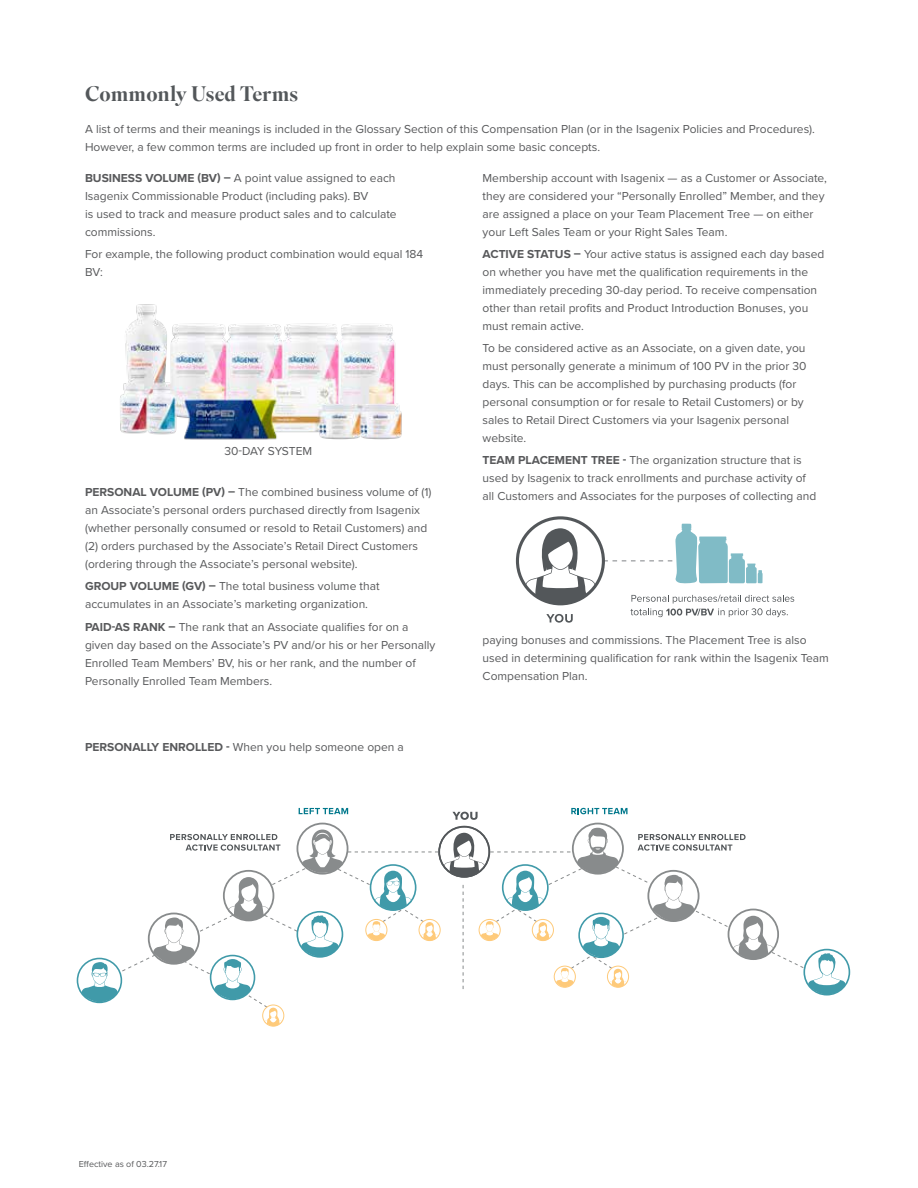
<style>
.page{position:relative;width:918px;height:1188px;background:#fff}
.page>*{position:absolute;margin:0;border:0;box-sizing:border-box;transform-origin:0 0}
.t1{font:500 21px "Superior Title";color:#53575a}
.t2{font:12px/18px "Proxima Nova";color:#58595b}
.t3{font:9px "Proxima Nova";color:#58595b}
.s1{font-weight:700}
</style>
<div class="page">
<img style="left:120px;top:304px;width:282px;height:136px">
<svg style="left:631px;top:595px;width:163px;height:22px"></svg>
<svg style="left:517px;top:518px;width:86px;height:86px"></svg>
<div style="left:516px;top:516px;width:89px;height:89px;border:3px solid #53575a;border-radius:50%"></div>
<svg style="left:525px;top:528px;width:71px;height:76px"></svg>
<svg style="left:603px;top:524px;width:160px;height:60px"></svg>
<svg style="left:546px;top:614px;width:27px;height:9px"></svg>
<svg style="left:452px;top:812px;width:26px;height:8px"></svg>
<svg style="left:299px;top:808px;width:49px;height:6px"></svg>
<svg style="left:571px;top:808px;width:57px;height:6px"></svg>
<div style="left:803px;top:949px;width:47px;height:47px;border:2px solid #409aa9;border-radius:50%"></div>
<svg style="left:438px;top:826px;width:52px;height:52px"></svg>
<div style="left:438px;top:826px;width:52px;height:52px;border:2px solid #53575a;border-radius:50%"></div>
<div style="left:419px;top:919px;width:22px;height:22px;border:1px solid #feca7a;border-radius:50%"></div>
<div style="left:262px;top:1005px;width:22px;height:22px;border:1px solid #feca7a;border-radius:50%"></div>
<div style="left:77px;top:958px;width:45px;height:45px;border:2px solid #409aa9;border-radius:50%"></div>
<svg style="left:82px;top:830px;width:356px;height:196px"></svg>
<svg style="left:444px;top:828px;width:401px;height:167px"></svg>
<h1 class="t1" style="left:85px;top:81px;width:215px">Commonly Used Terms</h1>
<p class="t2" style="left:85px;top:119px;width:732px">A list of terms and their meanings is included in the Glossary Section of this Compensation Plan (or in the Isagenix Policies and Procedures).<br>However, a few common terms are included up front in order to help explain some basic concepts.</p>
<p class="t2" style="left:85px;top:168px;width:313px"><span class="s1">BUSINESS VOLUME (BV) –</span> A point value assigned to each Isagenix Commissionable Product (including paks). BV<br>is used to track and measure product sales and to calculate commissions.</p>
<p class="t2" style="left:85px;top:244px;width:340px">For example, the following product combination would equal 184<br>BV:</p>
<p class="t2" style="left:483px;top:168px;width:346px">Membership account with Isagenix — as a Customer or Associate, they are considered your “Personally Enrolled” Member, and they are assigned a place on your Team Placement Tree — on either your Left Sales Team or your Right Sales Team.</p>
<p class="t2" style="left:483px;top:244px;width:343px"><span class="s1">ACTIVE STATUS –</span> Your active status is assigned each day based on whether you have met the qualification requirements in the immediately preceding 30-day period. To receive compensation other than retail profits and Product Introduction Bonuses, you must remain active.</p>
<p class="t2" style="left:483px;top:339px;width:325px">To be considered active as an Associate, on a given date, you must personally generate a minimum of 100 PV in the prior 30 days. This can be accomplished by purchasing products (for personal consumption or for resale to Retail Customers) or by sales to Retail Direct Customers via your Isagenix personal website.</p>
<p class="t2" style="left:483px;top:451px;width:335px"><span class="s1">TEAM PLACEMENT TREE -</span> The organization structure that is used by Isagenix to track enrollments and purchase activity of all Customers and Associates for the purposes of collecting and</p>
<p class="t2" style="left:224px;top:442px;width:89px">30-DAY SYSTEM</p>
<p class="t2" style="left:85px;top:483px;width:348px"><span class="s1">PERSONAL VOLUME (PV) –</span> The combined business volume of (1) an Associate’s personal orders purchased directly from Isagenix (whether personally consumed or resold to Retail Customers) and (2) orders purchased by the Associate’s Retail Direct Customers (ordering through the Associate’s personal website).</p>
<p class="t2" style="left:85px;top:577px;width:296px"><span class="s1">GROUP VOLUME (GV) –</span> The total business volume that accumulates in an Associate’s marketing organization.</p>
<p class="t2" style="left:85px;top:617px;width:352px"><span class="s1">PAID-AS RANK –</span> The rank that an Associate qualifies for on a given day based on the Associate’s PV and/or his or her Personally Enrolled Team Members’ BV, his or her rank, and the number of Personally Enrolled Team Members.</p>
<p class="t2" style="left:483px;top:631px;width:348px">paying bonuses and commissions. The Placement Tree is also used in determining qualification for rank within the Isagenix Team<br>Compensation Plan.</p>
<p class="t2" style="left:85px;top:738px;width:320px"><span class="s1">PERSONALLY ENROLLED -</span> When you help someone open a</p>
<p class="t3" style="left:79px;top:1157px;width:90px">Effective as of 03.27.17</p>
</div>
